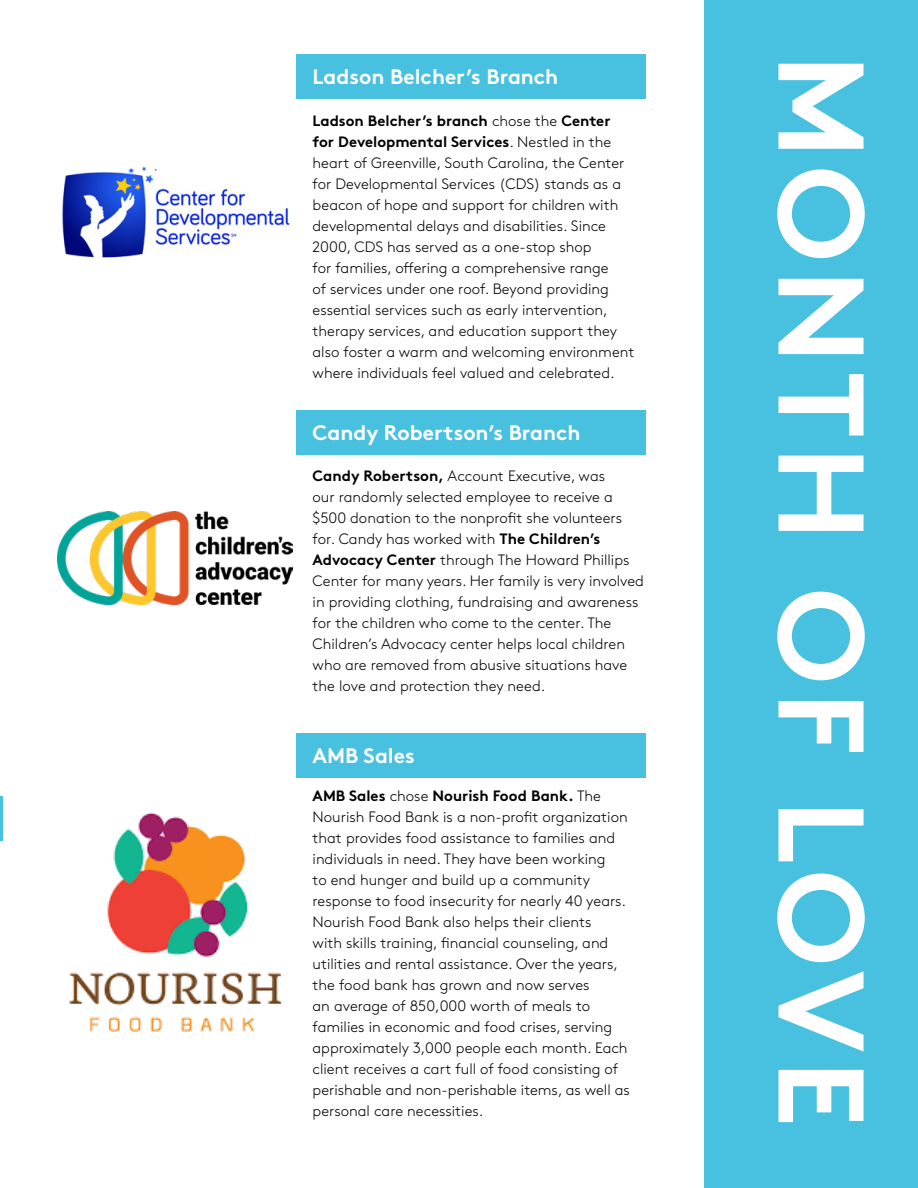
<style>
.page{position:relative;width:918px;height:1188px;background:#fff}
.page>*{position:absolute;margin:0;border:0;box-sizing:border-box;transform-origin:0 0}
.t1{font:700 121.5px "Brown";letter-spacing:.06em;color:#fff}
.t2{font:700 21px "Brown";color:#fff}
.t3{font:300 15px/21px "Brown";color:#000}
.s1{font-weight:700}
</style>
<div class="page">
<div style="left:705px;top:0;width:213px;height:1188px;background:#48c1e1"></div>
<hr style="left:0;top:796px;width:3px;height:45px;background:#48c1e1">
<div style="left:68px;top:54px;width:578px;height:45px;background:#48c1e1"></div>
<div style="left:54px;top:43px;width:241px;height:335px;background:#fff"></div>
<img style="left:62px;top:166px;width:228px;height:92px">
<div style="left:61px;top:733px;width:585px;height:44px;background:#48c1e1"></div>
<div style="left:54px;top:729px;width:241px;height:405px;background:#fff"></div>
<img style="left:69px;top:812px;width:213px;height:220px">
<div style="left:68px;top:410px;width:578px;height:44px;background:#48c1e1"></div>
<div style="left:54px;top:403px;width:241px;height:298px;background:#fff"></div>
<img style="left:57px;top:512px;width:235px;height:93px">
<h2 class="t2" style="left:313px;top:60px;width:247px">Ladson Belcher’s Branch</h2>
<p class="t3" style="left:313px;top:109px;width:323px"><span class="s1">Ladson Belcher’s branch</span> chose the <span class="s1">Center for Developmental Services</span>. Nestled in the heart of Greenville, South Carolina, the Center for Developmental Services (CDS) stands as a beacon of hope and support for children with developmental delays and disabilities. Since 2000, CDS has served as a one-stop shop<br>for families, offering a comprehensive range<br>of services under one roof. Beyond providing essential services such as early intervention, therapy services, and education support they also foster a warm and welcoming environment where individuals feel valued and celebrated.</p>
<h2 class="t2" style="left:313px;top:415px;width:269px">Candy Robertson’s Branch</h2>
<p class="t3" style="left:313px;top:465px;width:333px"><span class="s1">Candy Robertson,</span> Account Executive, was<br>our randomly selected employee to receive a $500 donation to the nonprofit she volunteers for. Candy has worked with <span class="s1">The Children’s Advocacy Center</span> through The Howard Phillips Center for many years. Her family is very involved in providing clothing, fundraising and awareness for the children who come to the center. The Children’s Advocacy center helps local children who are removed from abusive situations have the love and protection they need.</p>
<h2 class="t2" style="left:313px;top:738px;width:104px">AMB Sales</h2>
<p class="t3" style="left:313px;top:784px;width:319px"><span class="s1">AMB Sales</span> chose <span class="s1">Nourish Food Bank.</span> The Nourish Food Bank is a non-profit organization that provides food assistance to families and individuals in need. They have been working<br>to end hunger and build up a community response to food insecurity for nearly 40 years.<br>Nourish Food Bank also helps their clients<br>with skills training, financial counseling, and utilities and rental assistance. Over the years, the food bank has grown and now serves<br>an average of 850,000 worth of meals to families in economic and food crises, serving approximately 3,000 people each month. Each client receives a cart full of food consisting of perishable and non-perishable items, as well as personal care necessities.</p>
<h1 class="t1" style="left:919px;top:54px;width:1074px;rotate:90deg">MONTH OF LOVE</h1>
</div>
